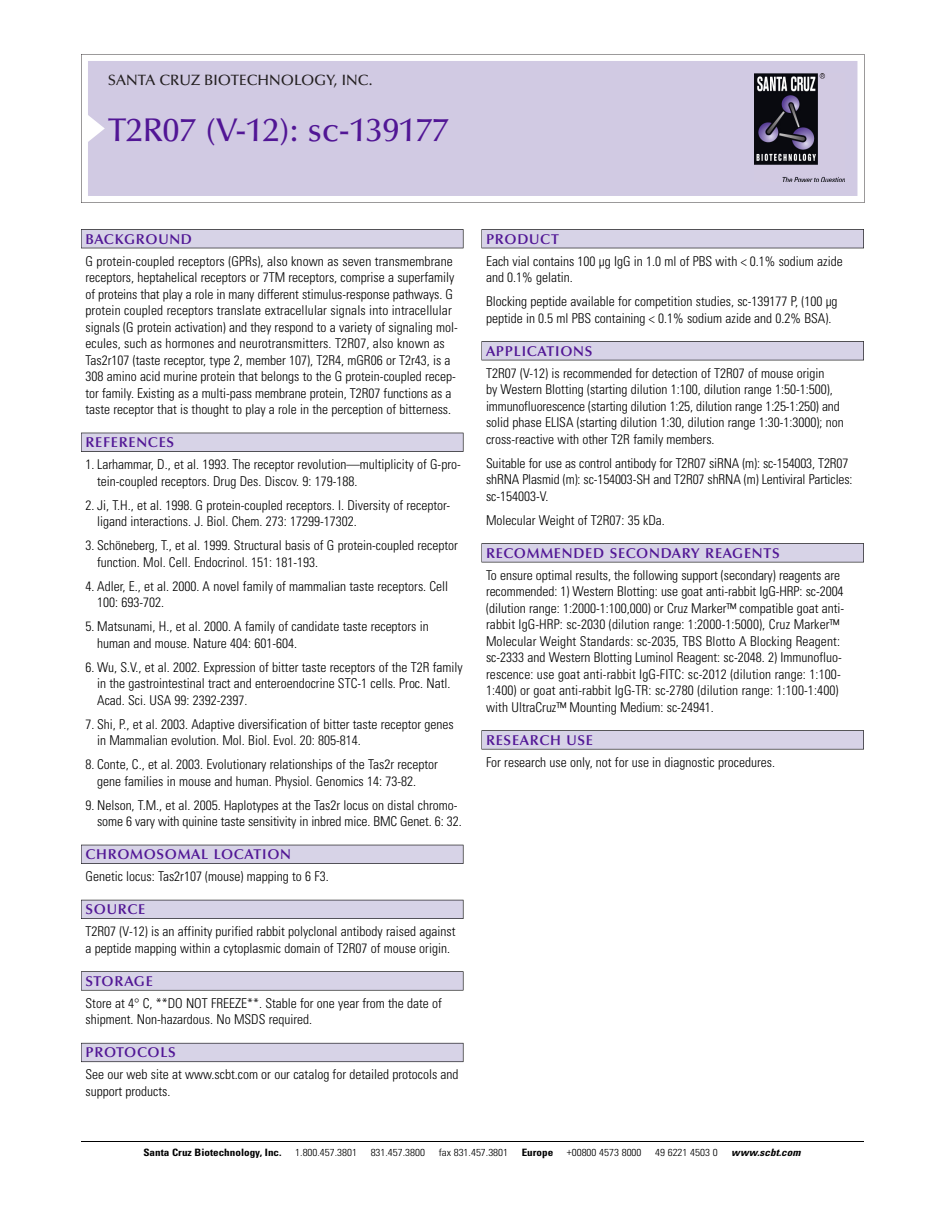
<style>
.page{position:relative;width:945px;height:1215px;background:#fff}
.page>*{position:absolute;margin:0;border:0;box-sizing:border-box;transform-origin:0 0}
.t1{font:500 33px "Optima";color:#511695}
.t2{font:500 15px "Optima";color:#231f20}
.t3{font:600 14.25px "Optima";letter-spacing:.05em;color:#511695}
.t4{font:300 condensed 13.5px/16.5px "Univers";color:#000}
.t5{font:300 condensed 10.2px "Univers";color:#000;scale:1.1 1}
.t6{font:700 condensed 10.2px "Univers";color:#000;scale:1.1 1}
.t7{font:italic 700 condensed 10.2px "Univers";letter-spacing:.005em;color:#000;scale:1.1 1}
</style>
<div class="page">
<svg style="left:81px;top:54px;width:783px;height:149px"></svg>
<div style="left:88px;top:61px;width:769px;height:135px;background:#d1cae3"></div>
<img style="left:755px;top:74px;width:90px;height:108px">
<div style="left:81px;top:229px;width:382px;height:19px;background:#525156"></div>
<div style="left:81px;top:230px;width:382px;height:18px;background:#d7d3e7"></div>
<div style="left:81px;top:433px;width:382px;height:19px;background:#515055"></div>
<div style="left:81px;top:433px;width:382px;height:18px;background:#d7d3e7"></div>
<div style="left:81px;top:845px;width:382px;height:19px;background:#525158"></div>
<div style="left:81px;top:845px;width:382px;height:18px;background:#d7d3e7"></div>
<div style="left:81px;top:900px;width:382px;height:19px;background:#54535a"></div>
<div style="left:81px;top:900px;width:382px;height:18px;background:#d7d3e7"></div>
<svg style="left:81px;top:971px;width:382px;height:20px"></svg>
<div style="left:81px;top:972px;width:382px;height:18px;background:#d7d3e7"></div>
<div style="left:81px;top:1043px;width:382px;height:19px;background:#66646e"></div>
<div style="left:81px;top:1043px;width:382px;height:18px;background:#d7d3e7"></div>
<div style="left:482px;top:229px;width:382px;height:19px;background:#525156"></div>
<div style="left:482px;top:230px;width:381px;height:18px;background:#d7d3e7"></div>
<div style="left:482px;top:341px;width:382px;height:19px;background:#525155"></div>
<div style="left:482px;top:342px;width:381px;height:18px;background:#d7d3e7"></div>
<div style="left:482px;top:543px;width:382px;height:19px;background:#545357"></div>
<div style="left:482px;top:544px;width:381px;height:18px;background:#d7d3e7"></div>
<div style="left:482px;top:730px;width:382px;height:19px;background:#575759"></div>
<div style="left:482px;top:731px;width:381px;height:18px;background:#d7d3e7"></div>
<hr style="left:81px;top:1141px;width:783px;height:1px;background:#000">
<p class="t2" style="left:108px;top:74px;width:266px">SANTA CRUZ BIOTECHNOLOGY, INC.</p>
<h1 class="t1" style="left:108px;top:117px;width:342px">T2R07 (V-12): sc-139177</h1>
<p class="t3" style="left:86px;top:233px;width:108px">BACKGROUND</p>
<p class="t4" style="left:86px;top:254px;width:374px">G protein-coupled receptors (GPRs), also known as seven transmembrane receptors, heptahelical receptors or 7TM receptors, comprise a superfamily of proteins that play a role in many different stimulus-response pathways. G protein coupled receptors translate extracellular signals into intracellular signals (G protein activation) and they respond to a variety of signaling mol&shy;ecules, such as hormones and neurotransmitters. T2R07, also known as Tas2r107 (taste receptor, type 2, member 107), T2R4, mGR06 or T2r43, is a 308 amino acid murine protein that belongs to the G protein-coupled recep&shy;tor family. Existing as a multi-pass membrane protein, T2R07 functions as a taste receptor that is thought to play a role in the perception of bitterness.</p>
<p class="t3" style="left:86px;top:437px;width:90px">REFERENCES</p>
<p class="t4" style="left:97px;top:457px;width:365px;text-indent:-12px">1. Larhammar, D., et al. 1993. The receptor revolution—multiplicity of G-pro&shy;tein-coupled receptors. Drug Des. Discov. 9: 179-188.</p>
<p class="t4" style="left:97px;top:498px;width:354px;text-indent:-12px">2. Ji, T.H., et al. 1998. G protein-coupled receptors. I. Diversity of receptor&shy;ligand interactions. J. Biol. Chem. 273: 17299-17302.</p>
<p class="t4" style="left:97px;top:538px;width:362px;text-indent:-12px">3. Schöneberg, T., et al. 1999. Structural basis of G protein-coupled receptor function. Mol. Cell. Endocrinol. 151: 181-193.</p>
<p class="t4" style="left:97px;top:579px;width:353px;text-indent:-12px">4. Adler, E., et al. 2000. A novel family of mammalian taste receptors. Cell<br>100: 693-702.</p>
<p class="t4" style="left:97px;top:619px;width:333px;text-indent:-12px">5. Matsunami, H., et al. 2000. A family of candidate taste receptors in human and mouse. Nature 404: 601-604.</p>
<p class="t4" style="left:97px;top:660px;width:367px;text-indent:-12px">6. Wu, S.V., et al. 2002. Expression of bitter taste receptors of the T2R family in the gastrointestinal tract and enteroendocrine STC-1 cells. Proc. Natl.<br>Acad. Sci. USA 99: 2392-2397.</p>
<p class="t4" style="left:97px;top:717px;width:358px;text-indent:-12px">7. Shi, P., et al. 2003. Adaptive diversification of bitter taste receptor genes in Mammalian evolution. Mol. Biol. Evol. 20: 805-814.</p>
<p class="t4" style="left:97px;top:757px;width:342px;text-indent:-12px">8. Conte, C., et al. 2003. Evolutionary relationships of the Tas2r receptor gene families in mouse and human. Physiol. Genomics 14: 73-82.</p>
<p class="t4" style="left:97px;top:798px;width:366px;text-indent:-12px">9. Nelson, T.M., et al. 2005. Haplotypes at the Tas2r locus on distal chromo&shy;some 6 vary with quinine taste sensitivity in inbred mice. BMC Genet. 6: 32.</p>
<p class="t3" style="left:86px;top:849px;width:207px">CHROMOSOMAL LOCATION</p>
<p class="t4" style="left:86px;top:869px;width:245px">Genetic locus: Tas2r107 (mouse) mapping to 6 F3.</p>
<p class="t3" style="left:86px;top:904px;width:61px">SOURCE</p>
<p class="t4" style="left:86px;top:924px;width:371px">T2R07 (V-12) is an affinity purified rabbit polyclonal antibody raised against a peptide mapping within a cytoplasmic domain of T2R07 of mouse origin.</p>
<p class="t3" style="left:86px;top:975px;width:69px">STORAGE</p>
<p class="t4" style="left:86px;top:996px;width:358px">Store at 4° C, **DO NOT FREEZE**. Stable for one year from the date of shipment. Non-hazardous. No MSDS required.</p>
<p class="t3" style="left:86px;top:1047px;width:92px">PROTOCOLS</p>
<p class="t4" style="left:86px;top:1067px;width:375px">See our web site at www.scbt.com or our catalog for detailed protocols and support products.</p>
<p class="t3" style="left:486px;top:233px;width:74px">PRODUCT</p>
<p class="t4" style="left:486px;top:254px;width:358px">Each vial contains 100 µg IgG in 1.0 ml of PBS with &lt; 0.1% sodium azide and 0.1% gelatin.</p>
<p class="t4" style="left:486px;top:294px;width:353px">Blocking peptide available for competition studies, sc-139177 P, (100 µg peptide in 0.5 ml PBS containing &lt; 0.1% sodium azide and 0.2% BSA).</p>
<p class="t3" style="left:486px;top:345px;width:108px">APPLICATIONS</p>
<p class="t4" style="left:486px;top:366px;width:359px">T2R07 (V-12) is recommended for detection of T2R07 of mouse origin<br>by Western Blotting (starting dilution 1:100, dilution range 1:50-1:500), immunofluorescence (starting dilution 1:25, dilution range 1:25-1:250) and solid phase ELISA (starting dilution 1:30, dilution range 1:30-1:3000); non cross-reactive with other T2R family members.</p>
<p class="t4" style="left:486px;top:456px;width:368px">Suitable for use as control antibody for T2R07 siRNA (m): sc-154003, T2R07 shRNA Plasmid (m): sc-154003-SH and T2R07 shRNA (m) Lentiviral Particles: sc-154003-V.</p>
<p class="t4" style="left:486px;top:513px;width:180px">Molecular Weight of T2R07: 35 kDa.</p>
<p class="t3" style="left:486px;top:547px;width:295px">RECOMMENDED SECONDARY REAGENTS</p>
<p class="t4" style="left:486px;top:568px;width:360px">To ensure optimal results, the following support (secondary) reagents are recommended: 1) Western Blotting: use goat anti-rabbit IgG-HRP: sc-2004 (dilution range: 1:2000-1:100,000) or Cruz Marker™ compatible goat anti&shy;rabbit IgG-HRP: sc-2030 (dilution range: 1:2000-1:5000), Cruz Marker™ Molecular Weight Standards: sc-2035, TBS Blotto A Blocking Reagent: sc-2333 and Western Blotting Luminol Reagent: sc-2048. 2) Immunofluo&shy;rescence: use goat anti-rabbit IgG-FITC: sc-2012 (dilution range: 1:100- 1:400) or goat anti-rabbit IgG-TR: sc-2780 (dilution range: 1:100-1:400) with UltraCruz™ Mounting Medium: sc-24941.</p>
<p class="t3" style="left:486px;top:734px;width:109px">RESEARCH USE</p>
<p class="t4" style="left:486px;top:755px;width:290px">For research use only, not for use in diagnostic procedures.</p>
<p class="t6" style="left:143px;top:1148px;width:127px">Santa Cruz Biotechnology, Inc.</p>
<p class="t5" style="left:295px;top:1148px;width:58px">1.800.457.3801</p>
<p class="t5" style="left:371px;top:1148px;width:51px">831.457.3800</p>
<p class="t5" style="left:439px;top:1148px;width:65px">fax 831.457.3801</p>
<p class="t6" style="left:522px;top:1148px;width:30px">Europe</p>
<p class="t5" style="left:567px;top:1148px;width:69px">+00800 4573 8000</p>
<p class="t5" style="left:655px;top:1148px;width:58px">49 6221 4503 0</p>
<p class="t7" style="left:731px;top:1148px;width:64px">www.scbt.com</p>
</div>
